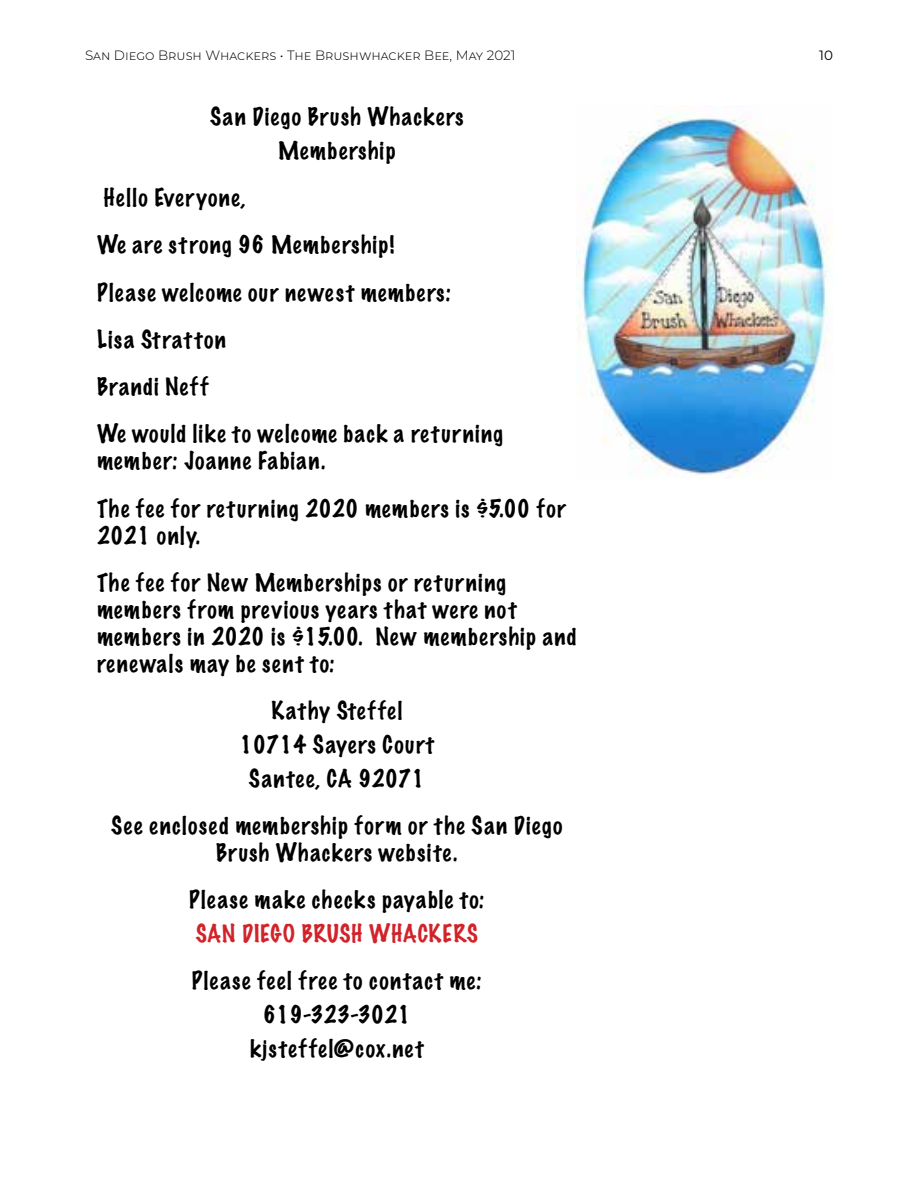
<style>
.page{position:relative;width:918px;height:1188px;background:#fff}
.page>*{position:absolute;margin:0;border:0;box-sizing:border-box;transform-origin:0 0}
.t1{font:100 22.5px/47.2px "Marker Felt";letter-spacing:.065em;color:#000;text-align:center}
.t2{font:100 22.5px "Marker Felt";letter-spacing:.025em;color:#d2232a}
.t3{font:300 13.5px "Montserrat";color:#000}
.t4{font:13.5px "Montserrat";color:#000}
</style>
<div class="page">
<img style="left:577px;top:106px;width:256px;height:370px">
<p class="t3" style="left:85px;top:46px;width:432px">San Diego Brush Whackers • The Brushwhacker Bee, May 2021</p>
<p class="t4" style="left:819px;top:46px;width:15px">10</p>
<p class="t1" style="left:210px;top:99px;width:255px;line-height:33.8px">San Diego Brush Whackers<br>Membership</p>
<p class="t1" style="left:97px;top:174px;width:407px;text-align:left">Hello Everyone,<br>We are strong 96 Membership!<br>Please welcome our newest members:<br>Lisa Stratton<br>Brandi Neff<br>We would like to welcome back a returning</p>
<p class="t1" style="left:97px;top:437px;width:470px;text-align:left">member: Joanne Fabian.<br>The fee for returning 2020 members is $5.00 for</p>
<p class="t1" style="left:97px;top:511px;width:410px;text-align:left">2021 only.<br>The fee for New Memberships or returning</p>
<p class="t1" style="left:97px;top:595px;width:481px;line-height:27px;text-align:left">members from previous years that were not members in 2020 is $15.00. New membership and renewals may be sent to:</p>
<p class="t1" style="left:240px;top:693px;width:196px;line-height:33.8px">Kathy Steffel<br>10714 Sayers Court<br>Santee, CA 92071</p>
<p class="t1" style="left:111px;top:811px;width:453px;line-height:27px">See enclosed membership form or the San Diego<br>Brush Whackers website.</p>
<p class="t1" style="left:189px;top:876px;width:297px">Please make checks payable to:</p>
<p class="t2" style="left:196px;top:915px;width:284px">SAN DIEGO BRUSH WHACKERS</p>
<p class="t1" style="left:192px;top:963px;width:291px;line-height:33.8px">Please feel free to contact me:<br>619-323-3021 kjsteffel@cox.net</p>
</div>
